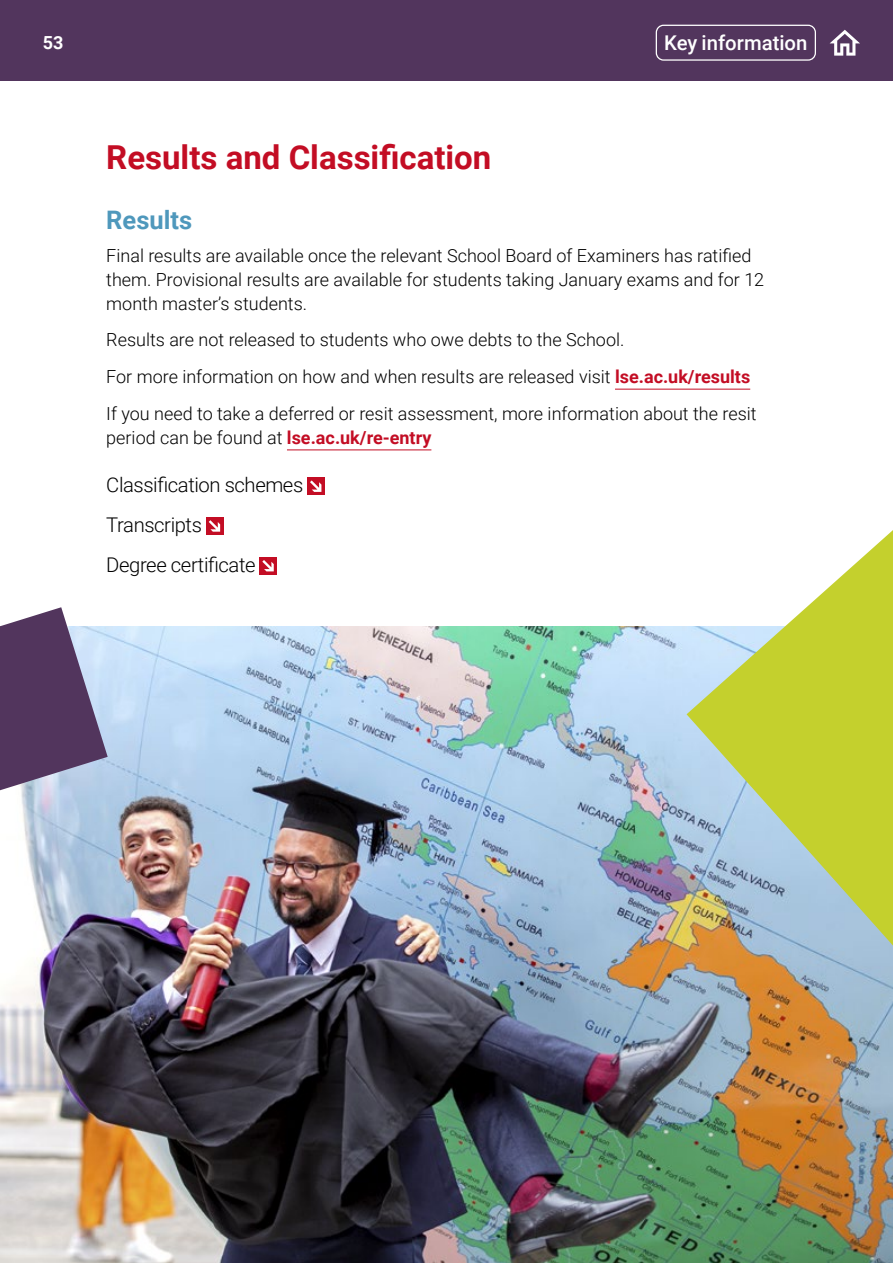
<style>
.page{position:relative;width:893px;height:1263px;background:#fff}
.page>*{position:absolute;margin:0;border:0;box-sizing:border-box;transform-origin:0 0}
.t1{font:700 33px "Roboto";color:#c30d24}
.t2{font:700 25.5px "Roboto";color:#4f98bc}
.t3{font:500 20.4px "Roboto";color:#fff}
.t4{font:300 20.25px/39.8px "Roboto";letter-spacing:-.02em;color:#000}
.t5{font:300 18px/24px "Roboto";color:#000}
.t6{font:700 18px "Roboto";color:#fff}
.s1{font-weight:700;color:#c30d24}
</style>
<div class="page">
<div style="left:0;top:0;width:893px;height:81px;background:#52355d"></div>
<div style="left:656px;top:25px;width:160px;height:36px;border:1px solid #fff;border-radius:7px"></div>
<svg style="left:830px;top:30px;width:30px;height:26px"></svg>
<img style="left:0;top:626px;width:893px;height:637px">
<svg style="left:0;top:607px;width:108px;height:183px;background:#776788"></svg>
<svg style="left:687px;top:530px;width:206px;height:415px;fill:#c4d031"></svg>
<hr style="left:615px;top:389px;width:135px;height:1px;background:#c30d24">
<hr style="left:287px;top:450px;width:144px;height:1px;background:#c30d24">
<div style="left:307px;top:478px;width:17px;height:17px;background:#c30d24"></div>
<svg style="left:310px;top:480px;width:11px;height:12px"></svg>
<div style="left:206px;top:518px;width:17px;height:17px;background:#c30d24"></div>
<svg style="left:209px;top:520px;width:11px;height:12px"></svg>
<div style="left:260px;top:557px;width:17px;height:17px;background:#c30d24"></div>
<svg style="left:262px;top:560px;width:12px;height:11px"></svg>
<p class="t6" style="left:43px;top:30px;width:22px">53</p>
<p class="t3" style="left:664px;top:29px;width:145px">Key information</p>
<h1 class="t1" style="left:106px;top:134px;width:387px">Results and Classification</h1>
<h2 class="t2" style="left:106px;top:202px;width:87px">Results</h2>
<p class="t5" style="left:106px;top:243px;width:659px">Final results are available once the relevant School Board of Examiners has ratified them. Provisional results are available for students taking January exams and for 12 month master’s students.</p>
<p class="t5" style="left:106px;top:321px;width:652px;line-height:36.8px">Results are not released to students who owe debts to the School.<br>For more information on how and when results are released visit <span class="s1">lse.ac.uk/results<br></span>If you need to take a deferred or resit assessment, more information about the resit</p>
<p class="t5" style="left:106px;top:425px;width:327px">period can be found at <span class="s1">lse.ac.uk/re-entry</span></p>
<p class="t4" style="left:106px;top:464px;width:198px">Classification schemes<br>Transcripts<br>Degree certificate</p>
</div>
